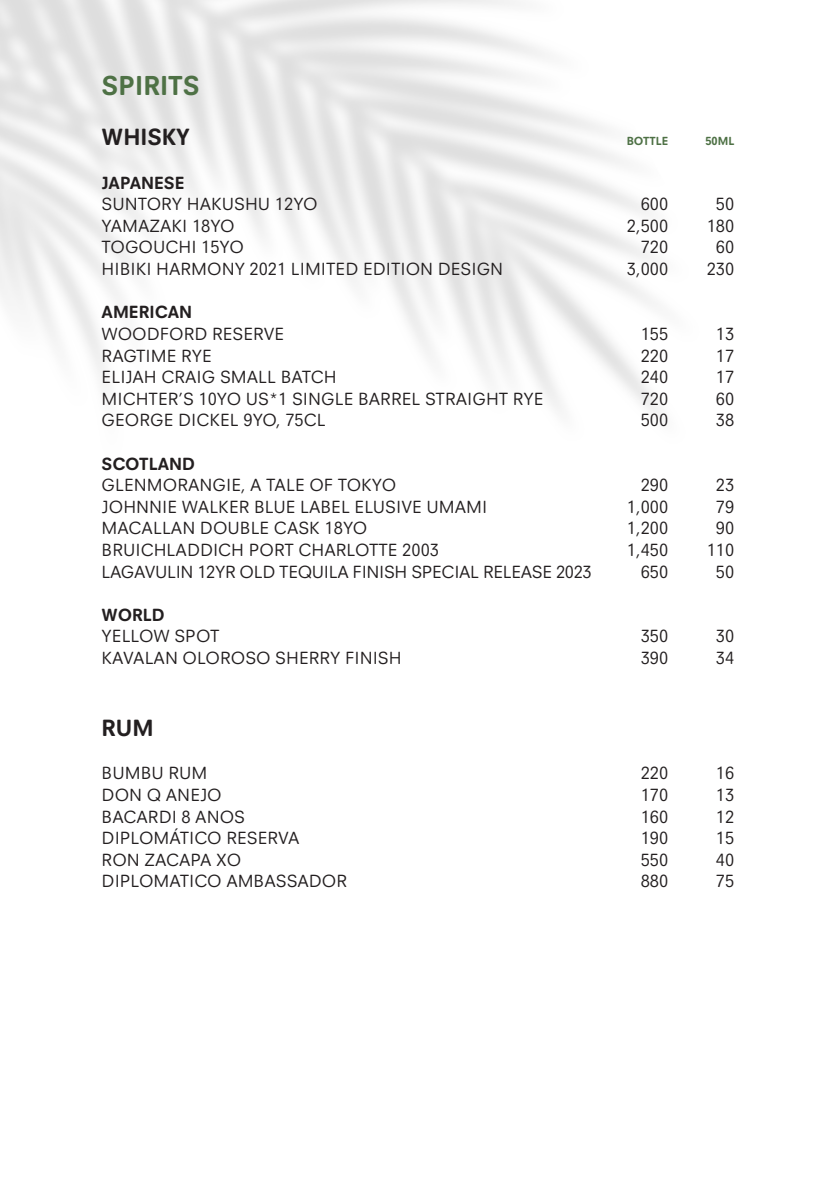
<style>
.page{position:relative;width:840px;height:1191px;background:#fff}
.page>*{position:absolute;margin:0;border:0;box-sizing:border-box;transform-origin:0 0}
.t1{font:700 28px "Neuzeit Office SR Pro";color:#4e7145}
.t2{font:700 24px "Neuzeit Office SR Pro";color:#231f20}
.t3{font:18px "Neuzeit Office SR Pro";color:#231f20}
.t4{font:18px "Neuzeit Office SR Pro";letter-spacing:-.02em;color:#231f20}
.t5{font:700 18px "Neuzeit Office SR Pro";color:#231f20}
.t6{font:700 12px "Neuzeit Office SR Pro";color:#4e7145}
</style>
<div class="page">
<p class="t1" style="left:102px;top:69px;width:100px">SPIRITS</p>
<p class="t2" style="left:102px;top:124px;width:90px">WHISKY</p>
<p class="t6" style="left:626px;top:134px;width:43px">BOTTLE</p>
<p class="t6" style="left:705px;top:134px;width:30px">50ML</p>
<p class="t5" style="left:102px;top:172px;width:84px">JAPANESE</p>
<p class="t3" style="left:102px;top:194px;width:217px">SUNTORY HAKUSHU 12YO</p>
<p class="t3" style="left:640px;top:194px;width:29px">600</p>
<p class="t3" style="left:715px;top:194px;width:20px">50</p>
<p class="t3" style="left:102px;top:215px;width:135px">YAMAZAKI 18YO</p>
<p class="t3" style="left:626px;top:215px;width:43px">2,500</p>
<p class="t3" style="left:706px;top:215px;width:29px">180</p>
<p class="t3" style="left:102px;top:237px;width:144px">TOGOUCHI 15YO</p>
<p class="t3" style="left:640px;top:237px;width:29px">720</p>
<p class="t3" style="left:715px;top:237px;width:20px">60</p>
<p class="t3" style="left:102px;top:259px;width:403px">HIBIKI HARMONY 2021 LIMITED EDITION DESIGN</p>
<p class="t3" style="left:626px;top:259px;width:43px">3,000</p>
<p class="t3" style="left:706px;top:259px;width:29px">230</p>
<p class="t5" style="left:102px;top:302px;width:92px">AMERICAN</p>
<p class="t3" style="left:102px;top:323px;width:184px">WOODFORD RESERVE</p>
<p class="t3" style="left:640px;top:323px;width:29px">155</p>
<p class="t3" style="left:715px;top:323px;width:20px">13</p>
<p class="t3" style="left:102px;top:345px;width:112px">RAGTIME RYE</p>
<p class="t3" style="left:640px;top:345px;width:29px">220</p>
<p class="t3" style="left:715px;top:345px;width:20px">17</p>
<p class="t3" style="left:102px;top:367px;width:236px">ELIJAH CRAIG SMALL BATCH</p>
<p class="t3" style="left:640px;top:367px;width:29px">240</p>
<p class="t3" style="left:715px;top:367px;width:20px">17</p>
<p class="t3" style="left:102px;top:388px;width:443px">MICHTER’S 10YO US*1 SINGLE BARREL STRAIGHT RYE</p>
<p class="t3" style="left:640px;top:388px;width:29px">720</p>
<p class="t3" style="left:715px;top:388px;width:20px">60</p>
<p class="t3" style="left:102px;top:410px;width:225px">GEORGE DICKEL 9YO, 75CL</p>
<p class="t3" style="left:640px;top:410px;width:29px">500</p>
<p class="t3" style="left:715px;top:410px;width:20px">38</p>
<p class="t5" style="left:102px;top:453px;width:95px">SCOTLAND</p>
<p class="t3" style="left:102px;top:475px;width:296px">GLENMORANGIE, A TALE OF TOKYO</p>
<p class="t3" style="left:640px;top:475px;width:29px">290</p>
<p class="t3" style="left:715px;top:475px;width:20px">23</p>
<p class="t3" style="left:102px;top:496px;width:387px">JOHNNIE WALKER BLUE LABEL ELUSIVE UMAMI</p>
<p class="t3" style="left:626px;top:496px;width:43px">1,000</p>
<p class="t3" style="left:715px;top:496px;width:20px">79</p>
<p class="t3" style="left:102px;top:518px;width:267px">MACALLAN DOUBLE CASK 18YO</p>
<p class="t3" style="left:626px;top:518px;width:43px">1,200</p>
<p class="t3" style="left:715px;top:518px;width:20px">90</p>
<p class="t3" style="left:102px;top:539px;width:339px">BRUICHLADDICH PORT CHARLOTTE 2003</p>
<p class="t3" style="left:626px;top:539px;width:43px">1,450</p>
<p class="t3" style="left:706px;top:539px;width:29px">110</p>
<p class="t4" style="left:102px;top:561px;width:491px">LAGAVULIN 12YR OLD TEQUILA FINISH SPECIAL RELEASE 2023</p>
<p class="t3" style="left:640px;top:561px;width:29px">650</p>
<p class="t3" style="left:715px;top:561px;width:20px">50</p>
<p class="t5" style="left:102px;top:604px;width:65px">WORLD</p>
<p class="t3" style="left:102px;top:626px;width:119px">YELLOW SPOT</p>
<p class="t3" style="left:640px;top:626px;width:29px">350</p>
<p class="t3" style="left:715px;top:626px;width:20px">30</p>
<p class="t3" style="left:102px;top:647px;width:301px">KAVALAN OLOROSO SHERRY FINISH</p>
<p class="t3" style="left:640px;top:647px;width:29px">390</p>
<p class="t3" style="left:715px;top:647px;width:20px">34</p>
<p class="t2" style="left:102px;top:714px;width:53px">RUM</p>
<p class="t3" style="left:102px;top:763px;width:107px">BUMBU RUM</p>
<p class="t3" style="left:640px;top:763px;width:29px">220</p>
<p class="t3" style="left:715px;top:763px;width:20px">16</p>
<p class="t3" style="left:102px;top:784px;width:122px">DON Q ANEJO</p>
<p class="t3" style="left:640px;top:784px;width:29px">170</p>
<p class="t3" style="left:715px;top:784px;width:20px">13</p>
<p class="t3" style="left:102px;top:806px;width:145px">BACARDI 8 ANOS</p>
<p class="t3" style="left:640px;top:806px;width:29px">160</p>
<p class="t3" style="left:715px;top:806px;width:20px">12</p>
<p class="t3" style="left:102px;top:827px;width:199px">DIPLOMÁTICO RESERVA</p>
<p class="t3" style="left:640px;top:827px;width:29px">190</p>
<p class="t3" style="left:715px;top:827px;width:20px">15</p>
<p class="t3" style="left:102px;top:849px;width:141px">RON ZACAPA XO</p>
<p class="t3" style="left:640px;top:849px;width:29px">550</p>
<p class="t3" style="left:715px;top:849px;width:20px">40</p>
<p class="t3" style="left:102px;top:871px;width:247px">DIPLOMATICO AMBASSADOR</p>
<p class="t3" style="left:640px;top:871px;width:29px">880</p>
<p class="t3" style="left:715px;top:871px;width:20px">75</p>
</div>
